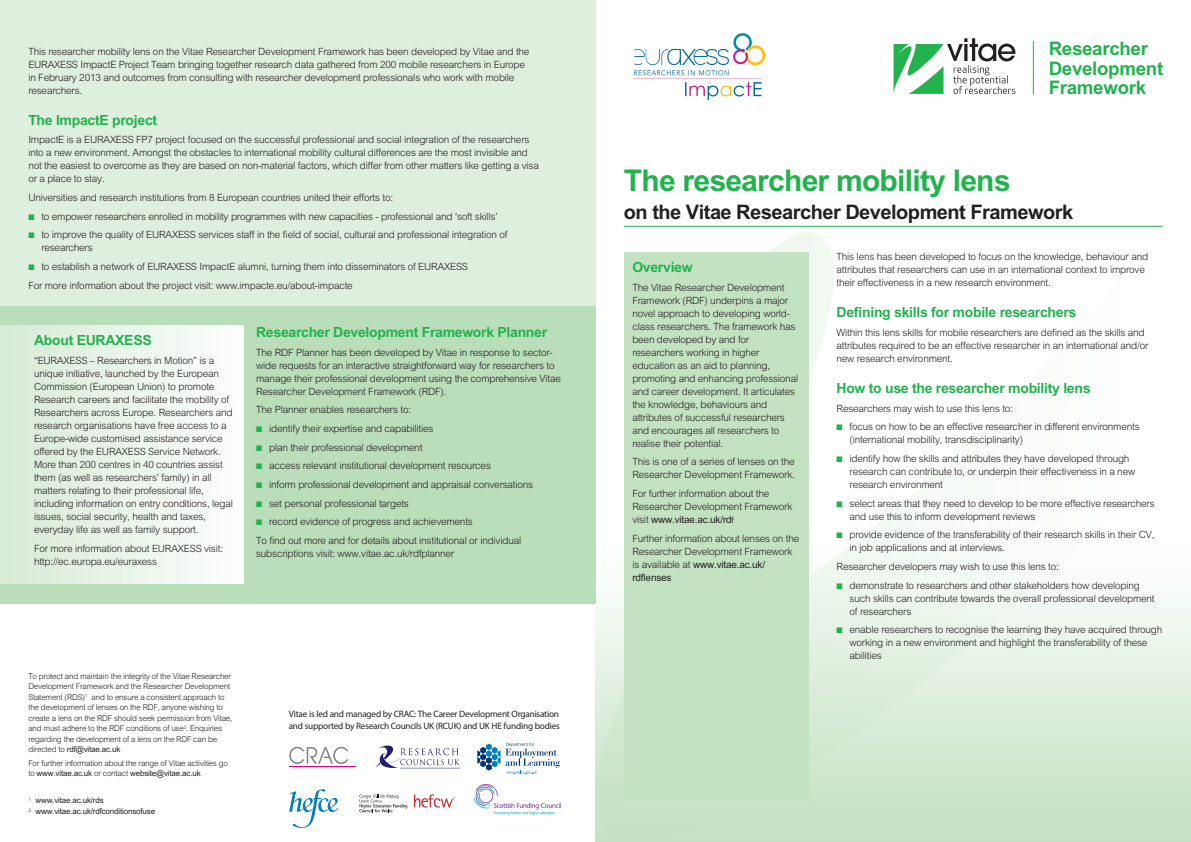
<style>
.page{position:relative;width:1191px;height:842px;background:#fff}
.page>*{position:absolute;margin:0;border:0;box-sizing:border-box;transform-origin:0 0}
.t1{font:700 30px "Arial";letter-spacing:-.025em;color:#22b24e}
.t2{font:700 20px "Arial";letter-spacing:-.025em;color:#231f20}
.t3{font:700 18.7px/19.5px "Arial";letter-spacing:-.015em;color:#22b24e}
.Green_Sub_Head{font:700 14px "Arial";letter-spacing:-.02em;color:#22b24e}
._10pt_text{font:300 10px/13px "Arial";letter-spacing:-.02em;color:#231f20}
.t4{font:9.3px/12px "Myriad Pro";letter-spacing:-.025em;color:#231f20}
._8pt_text{font:300 8px/10.5px "Arial";letter-spacing:-.025em;color:#231f20}
.Footnotes{font:8px "Arial";letter-spacing:-.02em;color:#231f20}
.s1{color:#22b24e}
.s2{font-weight:400}
.s3{font-weight:400;font-size:8px}
</style>
<div class="page">
<img style="left:595px;top:0;width:596px;height:842px">
<hr style="left:624px;top:226px;width:538px;height:1px;background:#22b24e">
<div style="left:887px;top:28px;width:144px;height:76px;background:#fff"></div>
<svg style="left:893px;top:38px;width:122px;height:56px"></svg>
<hr style="left:1032px;top:41px;width:1px;height:54px;background:#22b24e">
<div style="left:0;top:0;width:595px;height:317px;background:#dfefde"></div>
<div style="left:0;top:306px;width:595px;height:298px;background:#badeb9"></div>
<div style="left:0;top:326px;width:244px;height:258px;background:linear-gradient(to right,#d6ead5,#fdfffe)"></div>
<hr style="left:289px;top:766px;width:67px;height:1px;background:#ed028c">
<svg style="left:289px;top:747px;width:59px;height:17px"></svg>
<svg style="left:289px;top:789px;width:49px;height:39px"></svg>
<svg style="left:477px;top:743px;width:83px;height:31px"></svg>
<img style="left:475px;top:784px;width:85px;height:30px">
<svg style="left:375px;top:745px;width:85px;height:23px"></svg>
<hr style="left:401px;top:768px;width:59px;height:1px;background:#838fc7">
<svg style="left:414px;top:794px;width:41px;height:13px"></svg>
<svg style="left:359px;top:794px;width:48px;height:18px"></svg>
<div style="left:624px;top:252px;width:184px;height:550px;background:#c3e2c2"></div>
<img style="left:624px;top:28px;width:151px;height:76px">
<p class="_10pt_text" style="left:28px;top:45px;width:502px">This researcher mobility lens on the Vitae Researcher Development Framework has been developed by Vitae and the EURAXESS ImpactE Project Team bringing together research data gathered from 200 mobile researchers in Europe in February 2013 and outcomes from consulting with researcher development professionals who work with mobile researchers.</p>
<p class="Green_Sub_Head" style="left:28px;top:112px;width:130px">The ImpactE project</p>
<p class="_10pt_text" style="left:28px;top:133px;width:512px">ImpactE is a EURAXESS FP7 project focused on the successful professional and social integration of the researchers into a new environment. Amongst the obstacles to international mobility cultural differences are the most invisible and not the easiest to overcome as they are based on non-material factors, which differ from other matters like getting a visa or a place to stay.</p>
<p class="_10pt_text" style="left:28px;top:191px;width:366px">Universities and research institutions from 8 European countries united their efforts to:</p>
<p class="_10pt_text" style="left:28px;top:210px;width:471px"><span class="s1">■</span> to empower researchers enrolled in mobility programmes with new capacities - professional and ‘soft skills’</p>
<p class="_10pt_text" style="left:41px;top:228px;width:468px;text-indent:-13px"><span class="s1">■</span> to improve the quality of EURAXESS services staff in the field of social, cultural and professional integration of researchers</p>
<p class="_10pt_text" style="left:28px;top:260px;width:441px"><span class="s1">■</span> to establish a network of EURAXESS ImpactE alumni, turning them into disseminators of EURAXESS</p>
<p class="_10pt_text" style="left:28px;top:279px;width:326px">For more information about the project visit: www.impacte.eu/about-impacte</p>
<p class="Green_Sub_Head" style="left:34px;top:332px;width:119px">About EURAXESS</p>
<p class="_10pt_text" style="left:34px;top:354px;width:201px">“EURAXESS – Researchers in Motion” is a unique initiative, launched by the European Commission (European Union) to promote Research careers and facilitate the mobility of Researchers across Europe. Researchers and research organisations have free access to a Europe-wide customised assistance service offered by the EURAXESS Service Network.<br>More than 200 centres in 40 countries assist them (as well as researchers’ family) in all matters relating to their professional life, including information on entry conditions, legal issues, social security, health and taxes, everyday life as well as family support.</p>
<p class="_10pt_text" style="left:34px;top:542px;width:191px">For more information about EURAXESS visit: http://ec.europa.eu/euraxess</p>
<p class="Green_Sub_Head" style="left:256px;top:324px;width:292px">Researcher Development Framework Planner</p>
<p class="_10pt_text" style="left:256px;top:345px;width:306px">The RDF Planner has been developed by Vitae in response to sector&shy;wide requests for an interactive straightforward way for researchers to manage their professional development using the comprehensive Vitae Researcher Development Framework (RDF).</p>
<p class="_10pt_text" style="left:256px;top:403px;width:156px">The Planner enables researchers to:</p>
<p class="_10pt_text" style="left:256px;top:422px;width:179px"><span class="s1">■</span> identify their expertise and capabilities</p>
<p class="_10pt_text" style="left:256px;top:440px;width:168px"><span class="s1">■</span> plan their professional development</p>
<p class="_10pt_text" style="left:256px;top:459px;width:236px"><span class="s1">■</span> access relevant institutional development resources</p>
<p class="_10pt_text" style="left:256px;top:478px;width:279px"><span class="s1">■</span> inform professional development and appraisal conversations</p>
<p class="_10pt_text" style="left:256px;top:496px;width:154px"><span class="s1">■</span> set personal professional targets</p>
<p class="_10pt_text" style="left:256px;top:515px;width:218px"><span class="s1">■</span> record evidence of progress and achievements</p>
<p class="_10pt_text" style="left:256px;top:534px;width:267px">To find out more and for details about institutional or individual subscriptions visit: www.vitae.ac.uk/rdfplanner</p>
<p class="_8pt_text" style="left:28px;top:671px;width:206px">To protect and maintain the integrity of the Vitae Researcher Development Framework and the Researcher Development Statement (RDS)<sup>1</sup> and to ensure a consistent approach to the development of lenses on the RDF, anyone wishing to create a lens on the RDF should seek permission from Vitae, and must adhere to the RDF conditions of use<sup>2</sup>. Enquiries regarding the development of a lens on the RDF can be directed to <span class="s2">rdf@vitae.ac.uk</span></p>
<p class="_8pt_text" style="left:28px;top:757px;width:201px">For further information about the range of Vitae activities go to <span class="s2">www.vitae.ac.uk</span> or contact <span class="s2">website@vitae.ac.uk</span></p>
<p class="Footnotes" style="left:28px;top:796px;width:77px"><sup>1</sup> www.vitae.ac.uk/rds</p>
<p class="Footnotes" style="left:28px;top:807px;width:128px"><sup>2</sup> www.vitae.ac.uk/rdfconditionsofuse</p>
<p class="t4" style="left:289px;top:707px;width:272px">Vitae is led and managed by CRAC: The Career Development Organisation and supported by Research Councils UK (RCUK) and UK HE funding bodies</p>
<p class="t3" style="left:1048px;top:39px;width:116px">Researcher<br>Development<br>Framework</p>
<p class="t1" style="left:624px;top:163px;width:388px">The researcher mobility lens</p>
<p class="t2" style="left:624px;top:200px;width:451px">on the Vitae Researcher Development Framework</p>
<p class="Green_Sub_Head" style="left:632px;top:259px;width:62px">Overview</p>
<p class="_10pt_text" style="left:632px;top:280px;width:167px">The Vitae Researcher Development Framework (RDF) underpins a major novel approach to developing world&shy;class researchers. The framework has been developed by and for researchers working in higher education as an aid to planning, promoting and enhancing professional and career development. It articulates the knowledge, behaviours and attributes of successful researchers and encourages all researchers to realise their potential.</p>
<p class="_10pt_text" style="left:632px;top:455px;width:164px">This is one of a series of lenses on the<br>Researcher Development Framework.</p>
<p class="_10pt_text" style="left:632px;top:487px;width:161px">For further information about the<br>Researcher Development Framework visit <span class="s2">www.vitae.ac.uk/rd</span><span class="s3">f</span></p>
<p class="_10pt_text" style="left:632px;top:531px;width:168px">Further information about lenses on the<br>Researcher Development Framework is available at <span class="s2">www.vitae.ac.uk/ rdflenses</span></p>
<p class="_10pt_text" style="left:836px;top:250px;width:313px">This lens has been developed to focus on the knowledge, behaviour and attributes that researchers can use in an international context to improve their effectiveness in a new research environment.</p>
<p class="Green_Sub_Head" style="left:836px;top:304px;width:241px">Defining skills for mobile researchers</p>
<p class="_10pt_text" style="left:836px;top:326px;width:313px">Within this lens skills for mobile researchers are defined as the skills and attributes required to be an effective researcher in an international and/or new research environment.</p>
<p class="Green_Sub_Head" style="left:836px;top:380px;width:255px">How to use the researcher mobility lens</p>
<p class="_10pt_text" style="left:836px;top:401px;width:178px">Researchers may wish to use this lens to:</p>
<p class="_10pt_text" style="left:849px;top:420px;width:292px;text-indent:-13px"><span class="s1">■</span> focus on how to be an effective researcher in different environments (international mobility, transdisciplinarity)</p>
<p class="_10pt_text" style="left:849px;top:452px;width:287px;text-indent:-13px"><span class="s1">■</span> identify how the skills and attributes they have developed through research can contribute to, or underpin their effectiveness in a new research environment</p>
<p class="_10pt_text" style="left:849px;top:496px;width:307px;text-indent:-13px"><span class="s1">■</span> select areas that they need to develop to be more effective researchers and use this to inform development reviews</p>
<p class="_10pt_text" style="left:849px;top:528px;width:306px;text-indent:-13px"><span class="s1">■</span> provide evidence of the transferability of their research skills in their CV, in job applications and at interviews.</p>
<p class="_10pt_text" style="left:836px;top:560px;width:224px">Researcher developers may wish to use this lens to:</p>
<p class="_10pt_text" style="left:849px;top:579px;width:306px;text-indent:-13px"><span class="s1">■</span> demonstrate to researchers and other stakeholders how developing such skills can contribute towards the overall professional development of researchers</p>
<p class="_10pt_text" style="left:849px;top:623px;width:314px;text-indent:-13px"><span class="s1">■</span> enable researchers to recognise the learning they have acquired through working in a new environment and highlight the transferability of these abilities</p>
</div>
